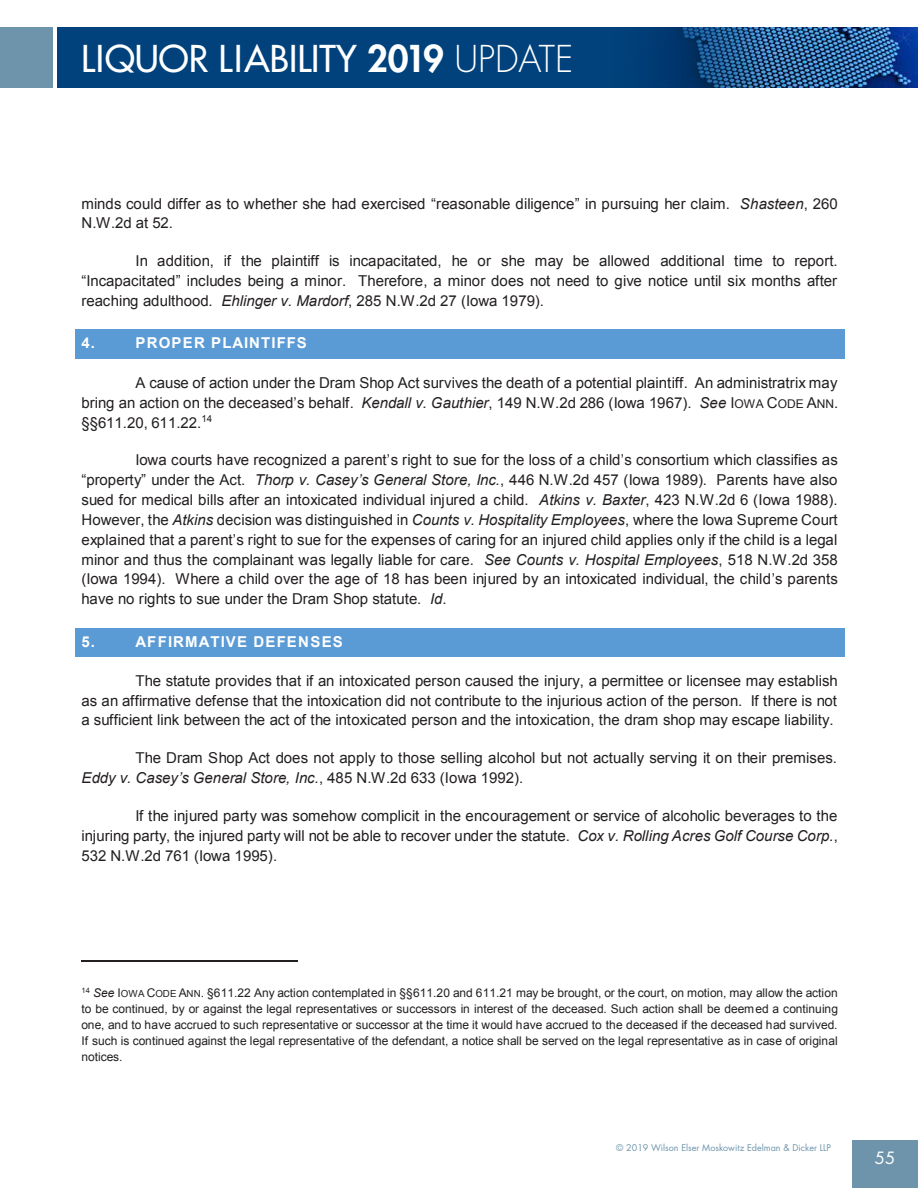
<style>
.page{position:relative;width:918px;height:1188px;background:#fff}
.page>*{position:absolute;margin:0;border:0;box-sizing:border-box;transform-origin:0 0}
.t1{font:500 36px "Futura Std";color:#fff}
.t2{font:16.5px "Futura Std";color:#fff}
.t3{font:15px/20px "Arial";letter-spacing:-.005em;color:#231f20;text-align:justify}
.t4{font:700 15px "Arial";letter-spacing:.075em;color:#fff}
.t5{font:12px/15.9px "Arial";color:#231f20;text-align:justify}
.t6{font:9px "Futura Std";color:#6e94ab}
.s1{font-weight:800}
.s2{font-weight:300}
.s3{font-style:italic}
.s4{font-size:12px}
.s5{font-size:9.75px}
</style>
<div class="page">
<div style="left:852px;top:1141px;width:66px;height:47px;background:#6e94ab"></div>
<div style="left:57px;top:27px;width:861px;height:61px;background:#01427c"></div>
<img style="left:655px;top:27px;width:263px;height:61px">
<div style="left:0;top:27px;width:52px;height:61px;background:#6e94ab"></div>
<div style="left:79px;top:334px;width:762px;height:20px;background:#5b9bd5"></div>
<svg style="left:75px;top:330px;width:4px;height:4px"></svg>
<hr style="left:79px;top:330px;width:762px;height:4px;background:#5b9bd5">
<svg style="left:841px;top:330px;width:4px;height:4px"></svg>
<svg style="left:75px;top:354px;width:4px;height:5px"></svg>
<div style="left:79px;top:354px;width:762px;height:5px;background:#5b9bd5"></div>
<svg style="left:841px;top:354px;width:4px;height:5px"></svg>
<hr style="left:75px;top:334px;width:4px;height:20px;background:#5b9bd5">
<hr style="left:841px;top:334px;width:4px;height:20px;background:#5b9bd5">
<div style="left:79px;top:632px;width:762px;height:20px;background:#5b9bd5"></div>
<svg style="left:75px;top:628px;width:4px;height:4px"></svg>
<hr style="left:79px;top:628px;width:762px;height:4px;background:#5b9bd5">
<svg style="left:841px;top:628px;width:4px;height:4px"></svg>
<svg style="left:75px;top:652px;width:4px;height:5px"></svg>
<div style="left:79px;top:652px;width:762px;height:5px;background:#5b9bd5"></div>
<svg style="left:841px;top:652px;width:4px;height:5px"></svg>
<hr style="left:75px;top:632px;width:4px;height:20px;background:#5b9bd5">
<hr style="left:841px;top:632px;width:4px;height:20px;background:#5b9bd5">
<hr style="left:82px;top:960px;width:216px;height:1px;background:#231f20">
<h1 class="t1" style="left:81px;top:36px;width:494px">LIQUOR LIABILITY <span class="s1">2019</span> <span class="s2">UPDATE</span></h1>
<p class="t3" style="left:82px;top:194px;width:758px">minds could differ as to whether she had exercised “reasonable diligence” in pursuing her claim. <span class="s3">Shasteen</span>, 260<br>N.W.2d at 52.</p>
<p class="t3" style="left:82px;top:251px;width:758px;text-indent:54px">In addition, if the plaintiff is incapacitated, he or she may be allowed additional time to report. “Incapacitated” includes being a minor. Therefore, a minor does not need to give notice until six months after reaching adulthood. <span class="s3">Ehlinger v. Mardorf</span>, 285 N.W.2d 27 (Iowa 1979).</p>
<p class="t4" style="left:82px;top:333px;width:15px">4.</p>
<p class="t4" style="left:136px;top:333px;width:173px">PROPER PLAINTIFFS</p>
<p class="t3" style="left:82px;top:373px;width:758px;text-indent:54px">A cause of action under the Dram Shop Act survives the death of a potential plaintiff. An administratrix may bring an action on the deceased’s behalf. <span class="s3">Kendall v. Gauthier</span>, 149 N.W.2d 286 (Iowa 1967). <span class="s3">See</span> I<span class="s4">OWA</span> C<span class="s4">ODE</span> A<span class="s4">NN</span>. §§611.20, 611.22.<sup>14</sup></p>
<p class="t3" style="left:82px;top:450px;width:758px;text-indent:54px">Iowa courts have recognized a parent’s right to sue for the loss of a child’s consortium which classifies as “property” under the Act. <span class="s3">Thorp v. Casey’s General Store, Inc.</span>, 446 N.W.2d 457 (Iowa 1989). Parents have also sued for medical bills after an intoxicated individual injured a child. <span class="s3">Atkins v. Baxter</span>, 423 N.W.2d 6 (Iowa 1988).<br>However, the <span class="s3">Atkins</span> decision was distinguished in <span class="s3">Counts v. Hospitality Employees</span>, where the Iowa Supreme Court explained that a parent’s right to sue for the expenses of caring for an injured child applies only if the child is a legal minor and thus the complainant was legally liable for care. <span class="s3">See Counts v. Hospital Employees</span>, 518 N.W.2d 358 (Iowa 1994). Where a child over the age of 18 has been injured by an intoxicated individual, the child’s parents have no rights to sue under the Dram Shop statute. <span class="s3">Id</span>.</p>
<p class="t4" style="left:82px;top:632px;width:15px">5.</p>
<p class="t4" style="left:136px;top:632px;width:209px">AFFIRMATIVE DEFENSES</p>
<p class="t3" style="left:82px;top:671px;width:758px;text-indent:54px">The statute provides that if an intoxicated person caused the injury, a permittee or licensee may establish as an affirmative defense that the intoxication did not contribute to the injurious action of the person. If there is not a sufficient link between the act of the intoxicated person and the intoxication, the dram shop may escape liability.</p>
<p class="t3" style="left:82px;top:748px;width:757px;text-indent:54px">The Dram Shop Act does not apply to those selling alcohol but not actually serving it on their premises.<br><span class="s3">Eddy v. Casey’s General Store, Inc.</span>, 485 N.W.2d 633 (Iowa 1992).</p>
<p class="t3" style="left:82px;top:806px;width:758px;text-indent:54px">If the injured party was somehow complicit in the encouragement or service of alcoholic beverages to the injuring party, the injured party will not be able to recover under the statute. <span class="s3">Cox v. Rolling Acres Golf Course Corp.</span>, 532 N.W.2d 761 (Iowa 1995).</p>
<p class="t5" style="left:82px;top:985px;width:758px"><sup>14</sup> <span class="s3">See</span> I<span class="s5">OWA</span> C<span class="s5">ODE</span> A<span class="s5">NN</span>. §611.22 Any action contemplated in §§611.20 and 611.21 may be brought, or the court, on motion, may allow the action to be continued, by or against the legal representatives or successors in interest of the deceased. Such action shall be deemed a continuing one, and to have accrued to such representative or successor at the time it would have accrued to the deceased if the deceased had survived.<br>If such is continued against the legal representative of the defendant, a notice shall be served on the legal representative as in case of original notices.</p>
<p class="t6" style="left:616px;top:1142px;width:216px">© 2019 Wilson Elser Moskowitz Edelman &amp; Dicker LLP</p>
<p class="t2" style="left:875px;top:1147px;width:22px">55</p>
</div>
